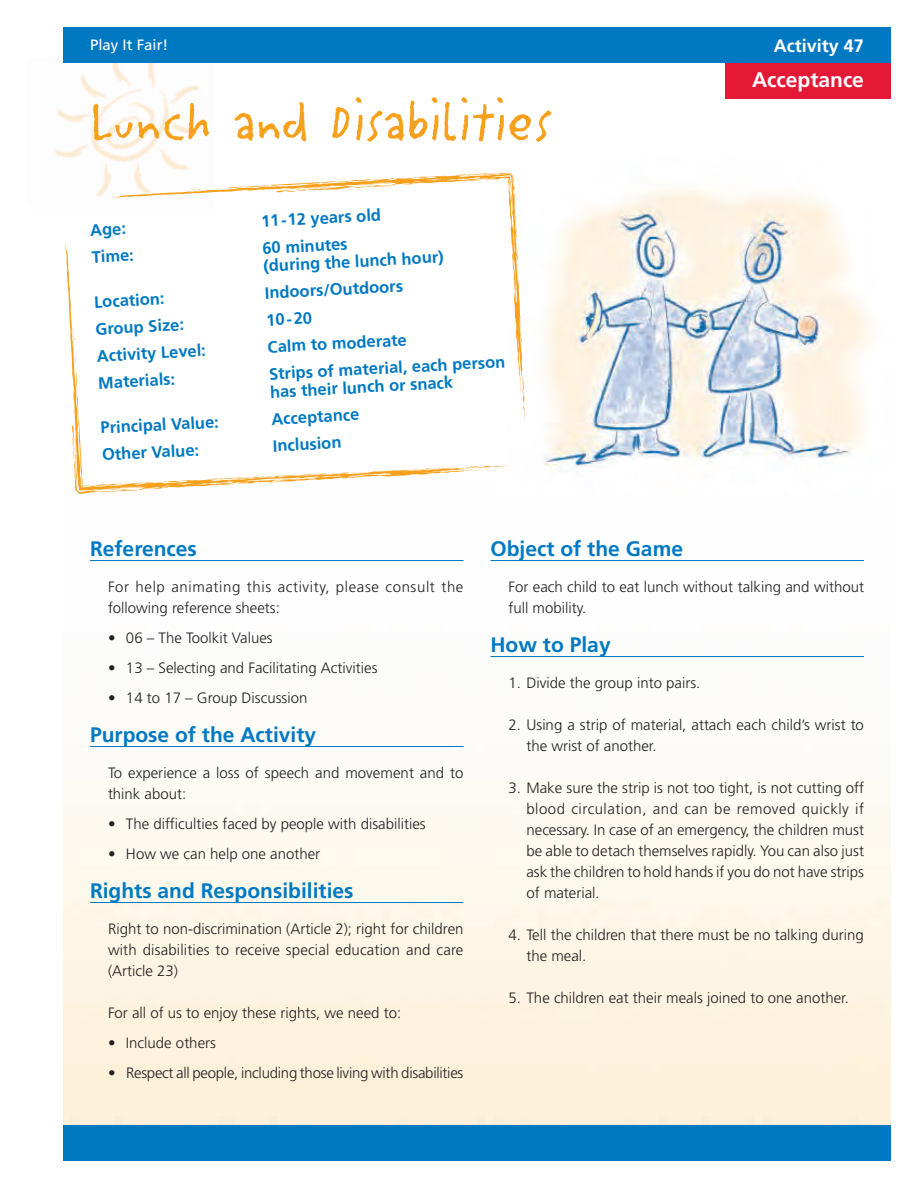
<style>
.page{position:relative;width:918px;height:1188px;background:#fff}
.page>*{position:absolute;margin:0;border:0;box-sizing:border-box;transform-origin:0 0}
.t1{font:63px "Litterbox ICG";color:#f6a01b}
.t2{font:700 21px "Frutiger";color:#0079c2}
.t3{font:700 21px "Frutiger";color:#fff}
.t4{font:700 18px "Frutiger";color:#fff}
.t5{font:700 16.5px/18px "Frutiger";color:#0079c2}
.t6{font:300 15px/21px "Frutiger";color:#231f20}
.t7{font:300 15px/21px "Frutiger";letter-spacing:.04em;color:#231f20}
.t8{font:15px "Frutiger";color:#fff}
</style>
<div class="page">
<hr style="left:90px;top:560px;width:374px;height:1px;background:#0079c2">
<hr style="left:90px;top:746px;width:374px;height:1px;background:#0079c2">
<hr style="left:90px;top:902px;width:374px;height:1px;background:#0079c2">
<hr style="left:490px;top:560px;width:374px;height:1px;background:#0079c2">
<hr style="left:490px;top:656px;width:374px;height:1px;background:#0079c2">
<img style="left:522px;top:188px;width:349px;height:307px">
<div style="left:63px;top:1125px;width:828px;height:36px;background:#0079c2"></div>
<img style="left:55px;top:63px;width:151px;height:134px">
<svg style="left:65px;top:242px;width:397px;height:247px"></svg>
<svg style="left:462px;top:466px;width:43px;height:6px"></svg>
<svg style="left:376px;top:474px;width:12px;height:4px"></svg>
<svg style="left:350px;top:472px;width:15px;height:5px"></svg>
<svg style="left:327px;top:474px;width:16px;height:5px"></svg>
<svg style="left:276px;top:478px;width:23px;height:3px"></svg>
<svg style="left:308px;top:474px;width:7px;height:7px"></svg>
<svg style="left:212px;top:479px;width:6px;height:5px"></svg>
<svg style="left:225px;top:476px;width:39px;height:8px"></svg>
<svg style="left:164px;top:481px;width:4px;height:8px"></svg>
<svg style="left:181px;top:480px;width:14px;height:8px"></svg>
<svg style="left:72px;top:353px;width:81px;height:141px"></svg>
<svg style="left:72px;top:307px;width:4px;height:39px"></svg>
<svg style="left:65px;top:249px;width:2px;height:13px"></svg>
<svg style="left:112px;top:170px;width:410px;height:216px"></svg>
<svg style="left:519px;top:374px;width:6px;height:46px"></svg>
<svg style="left:514px;top:287px;width:4px;height:12px"></svg>
<svg style="left:514px;top:262px;width:5px;height:14px"></svg>
<svg style="left:512px;top:238px;width:6px;height:16px"></svg>
<svg style="left:511px;top:187px;width:2px;height:24px"></svg>
<svg style="left:510px;top:219px;width:7px;height:8px"></svg>
<svg style="left:460px;top:175px;width:6px;height:5px"></svg>
<svg style="left:473px;top:172px;width:36px;height:8px"></svg>
<svg style="left:414px;top:177px;width:5px;height:8px"></svg>
<svg style="left:430px;top:176px;width:14px;height:8px"></svg>
<svg style="left:171px;top:178px;width:234px;height:15px"></svg>
<svg style="left:118px;top:197px;width:12px;height:1px"></svg>
<div style="left:63px;top:27px;width:828px;height:36px;background:#0079c2"></div>
<div style="left:725px;top:63px;width:166px;height:36px;background:#e51836"></div>
<p class="t8" style="left:90px;top:39px;width:80px">Play It Fair!</p>
<p class="t4" style="left:774px;top:38px;width:92px">Activity 47</p>
<h1 class="t1" style="left:90px;top:102px;width:465px">Lunch and Disabilities</h1>
<p class="t5" style="left:261px;top:213px;width:122px;rotate:-3deg">11-12 years old</p>
<p class="t5" style="left:90px;top:222px;width:37px;rotate:-3deg">Age:</p>
<p class="t5" style="left:91px;top:249px;width:44px;rotate:-3deg">Time:</p>
<p class="t5" style="left:262px;top:240px;width:182px;rotate:-3deg">60 minutes<br>(during the lunch hour)</p>
<p class="t5" style="left:94px;top:294px;width:72px;rotate:-3deg">Location:</p>
<p class="t5" style="left:264px;top:285px;width:140px;rotate:-3deg">Indoors/Outdoors</p>
<p class="t5" style="left:266px;top:312px;width:47px;rotate:-3deg">10-20</p>
<p class="t5" style="left:95px;top:321px;width:90px;rotate:-3deg">Group Size:</p>
<p class="t5" style="left:97px;top:348px;width:111px;rotate:-3deg">Activity Level:</p>
<p class="t5" style="left:267px;top:339px;width:141px;rotate:-3deg">Calm to moderate</p>
<p class="t5" style="left:98px;top:375px;width:79px;rotate:-3deg">Materials:</p>
<p class="t5" style="left:269px;top:366px;width:238px;rotate:-3deg">Strips of material, each person has their lunch or snack</p>
<p class="t5" style="left:100px;top:420px;width:120px;rotate:-3deg">Principal Value:</p>
<p class="t5" style="left:271px;top:411px;width:89px;rotate:-3deg">Acceptance</p>
<p class="t5" style="left:102px;top:447px;width:99px;rotate:-3deg">Other Value:</p>
<p class="t5" style="left:272px;top:438px;width:70px;rotate:-3deg">Inclusion</p>
<h2 class="t3" style="left:752px;top:71px;width:113px">Acceptance</h2>
<h2 class="t2" style="left:90px;top:540px;width:108px">References</h2>
<p class="t7" style="left:108px;top:577px;width:357px">For help animating this activity, please consult the following reference sheets:</p>
<p class="t6" style="left:108px;top:628px;width:166px">• 06 – The Toolkit Values</p>
<p class="t6" style="left:108px;top:658px;width:271px">• 13 – Selecting and Facilitating Activities</p>
<p class="t6" style="left:108px;top:688px;width:201px">• 14 to 17 – Group Discussion</p>
<h2 class="t2" style="left:90px;top:726px;width:228px">Purpose of the Activity</h2>
<p class="t6" style="left:108px;top:763px;width:357px">To experience a loss of speech and movement and to think about:</p>
<p class="t6" style="left:108px;top:814px;width:319px">• The difficulties faced by people with disabilities</p>
<p class="t6" style="left:108px;top:844px;width:214px">• How we can help one another</p>
<h2 class="t2" style="left:90px;top:882px;width:265px">Rights and Responsibilities</h2>
<p class="t6" style="left:108px;top:919px;width:357px;text-align:justify">Right to non-discrimination (Article 2); right for children with disabilities to receive special education and care (Article 23)</p>
<p class="t6" style="left:108px;top:1003px;width:295px">For all of us to enjoy these rights, we need to:</p>
<p class="t6" style="left:108px;top:1033px;width:109px">• Include others</p>
<p class="t6" style="left:108px;top:1063px;width:357px">• Respect all people, including those living with disabilities</p>
<h2 class="t2" style="left:490px;top:540px;width:194px">Object of the Game</h2>
<p class="t6" style="left:508px;top:577px;width:357px">For each child to eat lunch without talking and without full mobility.</p>
<h2 class="t2" style="left:490px;top:636px;width:122px">How to Play</h2>
<p class="t6" style="left:508px;top:673px;width:193px">1. Divide the group into pairs.</p>
<p class="t6" style="left:526px;top:715px;width:339px;text-indent:-18px">2. Using a strip of material, attach each child’s wrist to the wrist of another.</p>
<p class="t6" style="left:526px;top:778px;width:339px;text-align:justify;text-indent:-18px">3. Make sure the strip is not too tight, is not cutting off blood circulation, and can be removed quickly if necessary. In case of an emergency, the children must be able to detach themselves rapidly. You can also just ask the children to hold hands if you do not have strips of material.</p>
<p class="t6" style="left:526px;top:925px;width:339px;text-indent:-18px">4. Tell the children that there must be no talking during the meal.</p>
<p class="t6" style="left:508px;top:988px;width:342px">5. The children eat their meals joined to one another.</p>
</div>
